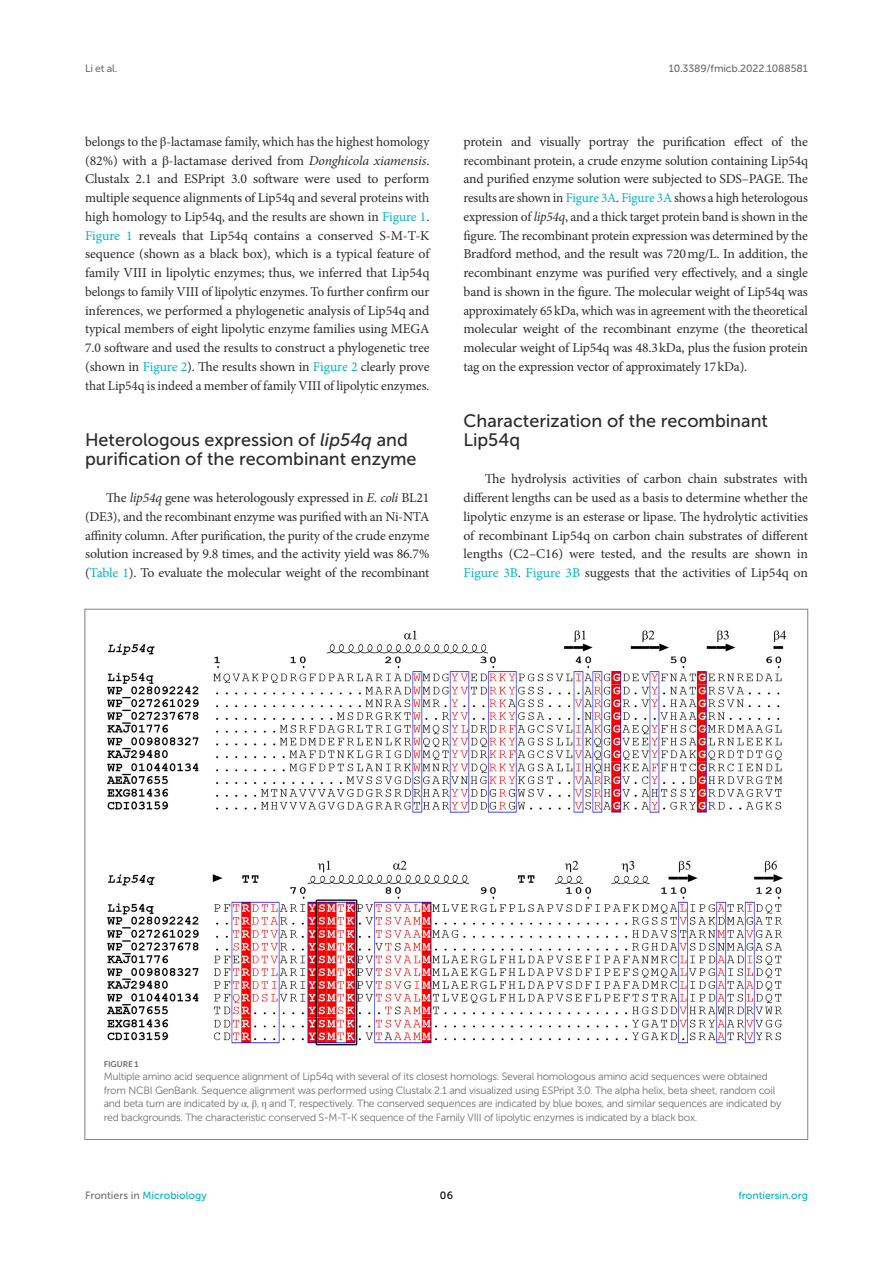
<style>
.page{position:relative;width:893px;height:1263px;background:#fff}
.page>*{position:absolute;margin:0;border:0;box-sizing:border-box;transform-origin:0 0}
.HEAD_2{font:18px/18.8px "Museo Sans 500";color:#2b2b2a}
.TEXT_FLUSH{font:13.5px/18.8px "Minion Pro";letter-spacing:-.01em;color:#2b2b2a;text-align:justify}
.FIG_LEG{font:10.5px/13.5px "Museo Sans 300";letter-spacing:-.025em;color:#706f70}
.t1{font:10.5px "Museo Sans 500";color:#00b4c4}
.t2{font:10.5px "Museo Sans 500";letter-spacing:-.015em;color:#706f70}
.t3{font:10.5px "Museo Sans 500";color:#000}
.FIG_HD{font:8.25px "Museo Sans 700";letter-spacing:-.01em;color:#706f70}
.s1{font-family:"STIX General"}
.s2{font-style:italic}
.s3{color:#00b4c4}
.s4{color:#706f70}
</style>
<div class="page">
<img style="left:107px;top:630px;width:679px;height:416px">
<p class="t2" style="left:85px;top:63px;width:34px">Li et al.</p>
<p class="t2" style="left:669px;top:63px;width:141px">10.3389/fmicb.2022.1088581</p>
<p class="TEXT_FLUSH" style="left:85px;top:132px;width:346px">belongs to the <span class="s1">β</span>-lactamase family, which has the highest homology (82%) with a <span class="s1">β</span>-lactamase derived from <span class="s2">Donghicola xiamensis</span>.<br>Clustalx 2.1 and ESPript 3.0 software were used to perform multiple sequence alignments of Lip54q and several proteins with high homology to Lip54q, and the results are shown in <span class="s3">Figure 1</span>.</p>
<p class="TEXT_FLUSH" style="left:85px;top:226px;width:346px"><span class="s3">Figure 1</span> reveals that Lip54q contains a conserved S-M-T-K sequence (shown as a black box), which is a typical feature of family VIII in lipolytic enzymes; thus, we inferred that Lip54q belongs to family VIII of lipolytic enzymes. To further confirm our inferences, we performed a phylogenetic analysis of Lip54q and typical members of eight lipolytic enzyme families using MEGA 7.0 software and used the results to construct a phylogenetic tree (shown in <span class="s3">Figure 2</span>). The results shown in <span class="s3">Figure 2</span> clearly prove that Lip54q is indeed a member of family VIII of lipolytic enzymes.</p>
<p class="HEAD_2" style="left:85px;top:430px;width:333px">Heterologous expression of <span class="s2">lip54q</span> and purification of the recombinant enzyme</p>
<p class="TEXT_FLUSH" style="left:85px;top:488px;width:346px;text-indent:21px">The <span class="s2">lip54q</span> gene was heterologously expressed in <span class="s2">E. coli</span> BL21 (DE3), and the recombinant enzyme was purified with an Ni-NTA affinity column. After purification, the purity of the crude enzyme solution increased by 9.8 times, and the activity yield was 86.7% (<span class="s3">Table 1</span>). To evaluate the molecular weight of the recombinant</p>
<p class="TEXT_FLUSH" style="left:463px;top:132px;width:346px">protein and visually portray the purification effect of the recombinant protein, a crude enzyme solution containing Lip54q and purified enzyme solution were subjected to SDS–PAGE. The results are shown in <span class="s3">Figure 3A</span>. <span class="s3">Figure 3A</span> shows a high heterologous expression of <span class="s2">lip54q</span>, and a thick target protein band is shown in the figure. The recombinant protein expression was determined by the Bradford method, and the result was 720mg/L. In addition, the recombinant enzyme was purified very effectively, and a single band is shown in the figure. The molecular weight of Lip54q was approximately 65kDa, which was in agreement with the theoretical molecular weight of the recombinant enzyme (the theoretical molecular weight of Lip54q was 48.3kDa, plus the fusion protein tag on the expression vector of approximately 17kDa).</p>
<p class="HEAD_2" style="left:463px;top:411px;width:306px">Characterization of the recombinant<br>Lip54q</p>
<p class="TEXT_FLUSH" style="left:463px;top:470px;width:346px;text-indent:21px">The hydrolysis activities of carbon chain substrates with different lengths can be used as a basis to determine whether the lipolytic enzyme is an esterase or lipase. The hydrolytic activities of recombinant Lip54q on carbon chain substrates of different lengths (C2–C16) were tested, and the results are shown in <span class="s3">Figure 3B</span>. <span class="s3">Figure 3B</span> suggests that the activities of Lip54q on</p>
<p class="FIG_HD" style="left:104px;top:1059px;width:37px">FIGURE 1</p>
<p class="FIG_LEG" style="left:104px;top:1070px;width:679px">Multiple amino acid sequence alignment of Lip54q with several of its closest homologs. Several homologous amino acid sequences were obtained from NCBI GenBank. Sequence alignment was performed using Clustalx 2.1 and visualized using ESPript 3.0. The alpha helix, beta sheet, random coil and beta turn are indicated by <span class="s1">α</span>, <span class="s1">β</span>, <span class="s1">η</span> and T, respectively. The conserved sequences are indicated by blue boxes, and similar sequences are indicated by red backgrounds. The characteristic conserved S-M-T-K sequence of the Family VIII of lipolytic enzymes is indicated by a black box.</p>
<p class="t1" style="left:85px;top:1190px;width:123px"><span class="s4">Frontiers in</span> Microbiology</p>
<p class="t3" style="left:440px;top:1190px;width:15px">06</p>
<p class="t1" style="left:738px;top:1190px;width:71px">frontiersin.org</p>
</div>
